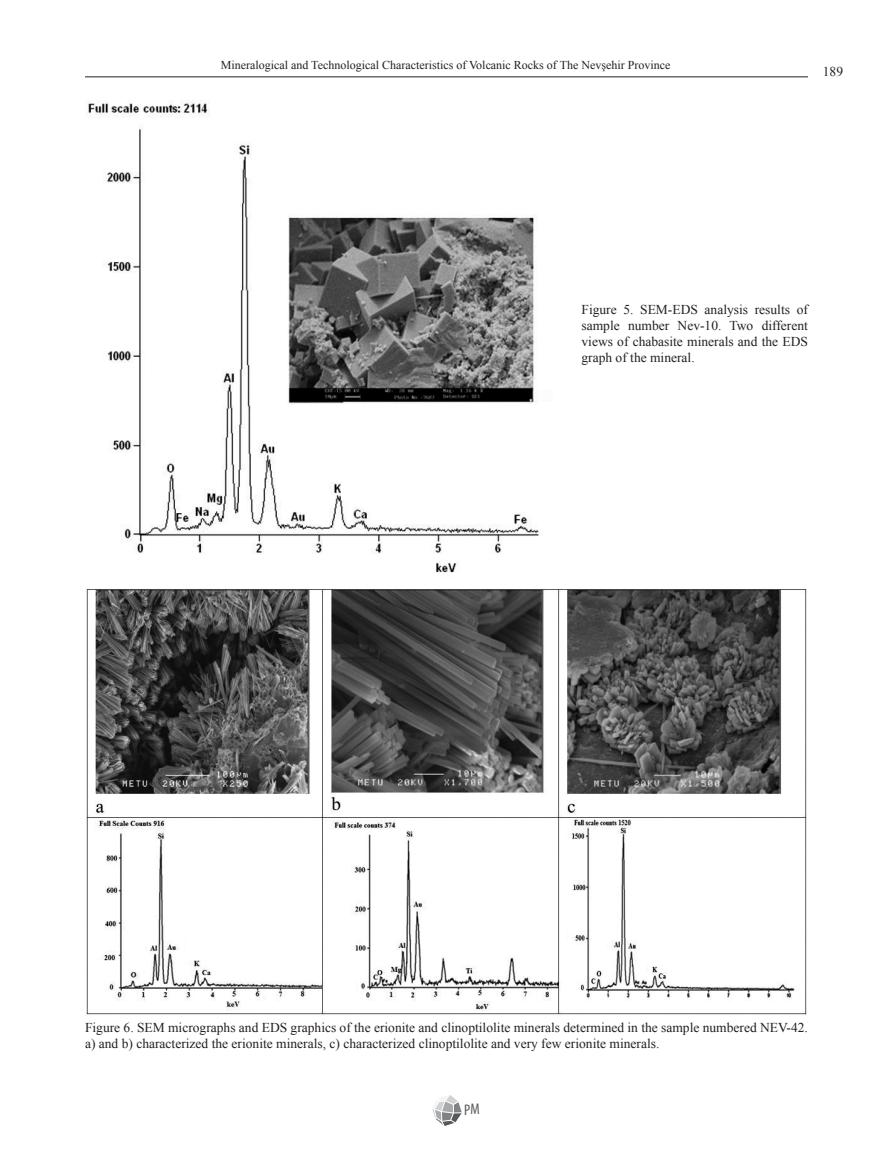
<style>
.page{position:relative;width:893px;height:1170px;background:#fff}
.page>*{position:absolute;margin:0;border:0;box-sizing:border-box;transform-origin:0 0}
.t1{font:condensed 15.45px "Myriad Pro";color:#57585a}
.Didascalie{font:13.5px/16.2px "Times New Roman";color:#231f20;text-align:justify}
.t2{font:12px "Times New Roman";color:#231f20}
</style>
<div class="page">
<hr style="left:85px;top:77px;width:723px;height:1px;background:#231f20">
<svg style="left:432px;top:1095px;width:30px;height:31px"></svg>
<img style="left:87px;top:101px;width:455px;height:472px">
<img style="left:85px;top:588px;width:722px;height:426px">
<p class="t2" style="left:221px;top:57px;width:451px">Mineralogical and Technological Characteristics of Volcanic Rocks of The Nevşehir Province</p>
<p class="Didascalie" style="left:823px;top:63px;width:22px">189</p>
<p class="Didascalie" style="left:581px;top:301px;width:228px">Figure 5. SEM-EDS analysis results of sample number Nev-10. Two different views of chabasite minerals and the EDS graph of the mineral.</p>
<p class="Didascalie" style="left:85px;top:1018px;width:724px">Figure 6. SEM micrographs and EDS graphics of the erionite and clinoptilolite minerals determined in the sample numbered NEV-42. a) and b) characterized the erionite minerals, c) characterized clinoptilolite and very few erionite minerals.</p>
<p class="t1" style="left:464px;top:1099px;width:17px">PM</p>
</div>
